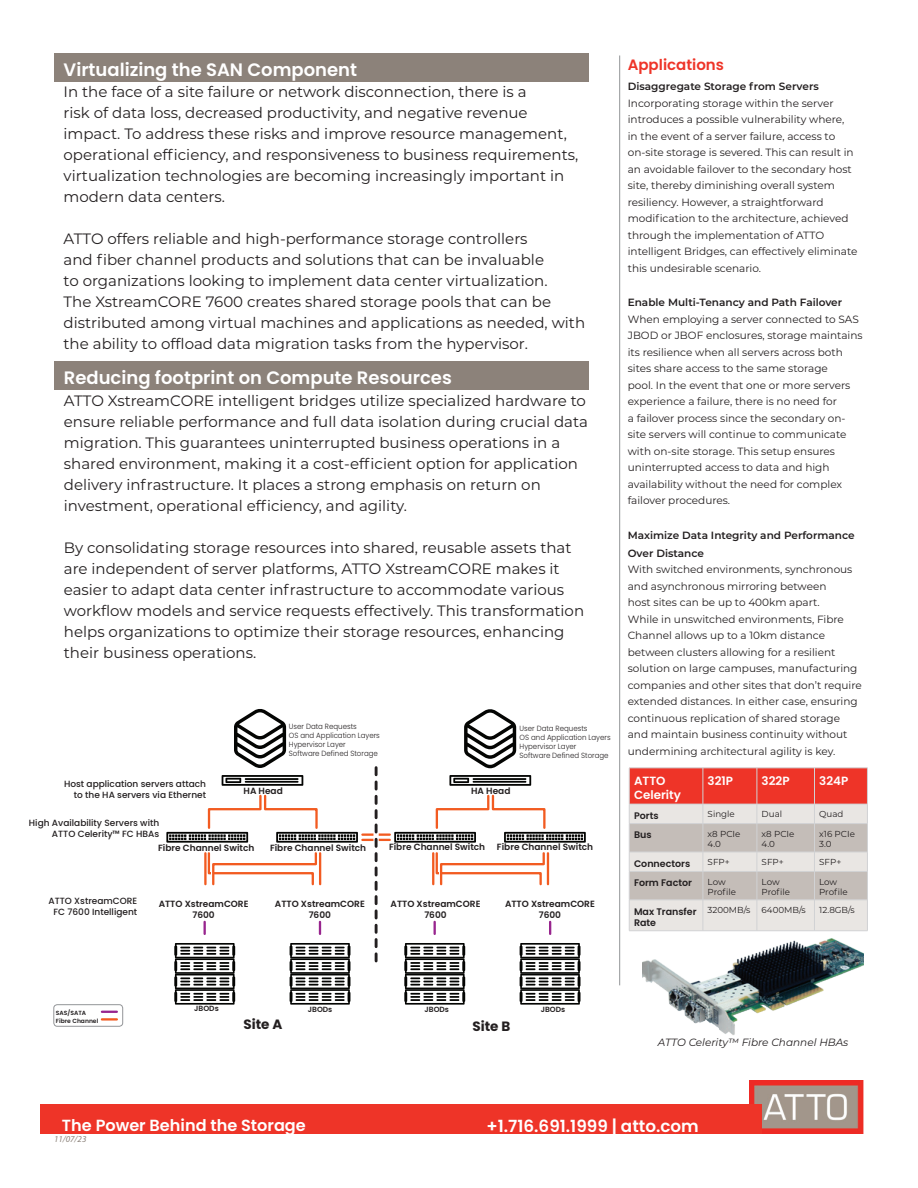
<style>
.page{position:relative;width:918px;height:1188px;background:#fff}
.page>*{position:absolute;margin:0;border:0;box-sizing:border-box;transform-origin:0 0}
.t1{font:600 18px "Poppins";color:#fff}
.t2{font:600 16.8px "Poppins";color:#fff}
.t3{font:600 16.05px "Poppins";color:#fff}
.t4{font:15px/21px "Montserrat";color:#231f20}
.t5{font:600 15px "Poppins";color:#ee3428}
.t6{font:700 13.5px "Poppins";color:#231f20}
.t7{font:600 11.85px/14.2px "Poppins";color:#fff}
.t8{font:10.5px/16.5px "Montserrat";color:#231f20}
.t9{font:600 10.5px/18px "Montserrat";color:#231f20}
.t10{font:italic 10.5px "Montserrat";color:#231f20}
.t11{font:600 9.45px/11.4px "Poppins";color:#231f20}
.t12{font:600 9px/10.8px "Poppins";color:#231f20;text-align:center}
.t13{font:500 9px/10.8px "Poppins";color:#231f20;text-align:right}
.t14{font:italic 9px "Myriad Pro";color:#8c827a}
.t15{font:8.7px/10.5px "Montserrat";color:#231f20}
.t16{font:300 7.5px/9px "Poppins";color:#231f20;scale:.94 1}
.t17{font:600 7.5px "Poppins";color:#231f20}
.t18{font:600 6px/8.2px "Poppins";color:#231f20}
</style>
<div class="page">
<img style="left:749px;top:1081px;width:115px;height:53px">
<div style="left:40px;top:1104px;width:722px;height:30px;background:#ee3428"></div>
<hr style="left:619px;top:56px;width:1px;height:929px;background:#939598">
<div style="left:54px;top:53px;width:535px;height:29px;background:#8c827a"></div>
<div style="left:54px;top:361px;width:535px;height:29px;background:#8c827a"></div>
<svg style="left:629px;top:768px;width:239px;height:162px;background:#daa59f"></svg>
<hr style="left:629px;top:900px;width:74px;height:1px;background:#d1d2d4">
<hr style="left:629px;top:900px;width:1px;height:31px;background:#d1d2d4">
<hr style="left:814px;top:900px;width:54px;height:1px;background:#d1d2d4">
<hr style="left:867px;top:900px;width:1px;height:31px;background:#d1d2d4">
<hr style="left:629px;top:930px;width:74px;height:1px;background:#d1d2d4">
<hr style="left:814px;top:930px;width:54px;height:1px;background:#d1d2d4">
<svg style="left:174px;top:943px;width:61px;height:62px"></svg>
<svg style="left:290px;top:943px;width:60px;height:62px"></svg>
<svg style="left:204px;top:852px;width:118px;height:34px"></svg>
<svg style="left:204px;top:922px;width:2px;height:12px"></svg>
<svg style="left:222px;top:775px;width:81px;height:11px"></svg>
<hr style="left:245px;top:781px;width:54px;height:2px;background:#040503">
<hr style="left:245px;top:778px;width:54px;height:2px;background:#040503">
<svg style="left:319px;top:922px;width:2px;height:12px"></svg>
<svg style="left:404px;top:943px;width:61px;height:62px"></svg>
<svg style="left:520px;top:943px;width:61px;height:62px"></svg>
<svg style="left:434px;top:922px;width:2px;height:12px"></svg>
<svg style="left:549px;top:922px;width:2px;height:12px"></svg>
<svg style="left:432px;top:852px;width:118px;height:34px"></svg>
<hr style="left:362px;top:833px;width:28px;height:3px;background:#f25b21">
<hr style="left:362px;top:839px;width:28px;height:2px;background:#f25b21">
<svg style="left:373px;top:767px;width:6px;height:194px"></svg>
<svg style="left:375px;top:768px;width:3px;height:193px"></svg>
<svg style="left:166px;top:794px;width:192px;height:49px"></svg>
<svg style="left:449px;top:775px;width:82px;height:11px"></svg>
<hr style="left:473px;top:781px;width:53px;height:2px;background:#040503">
<hr style="left:473px;top:778px;width:53px;height:2px;background:#040503">
<svg style="left:394px;top:794px;width:192px;height:49px"></svg>
<div style="left:54px;top:1004px;width:69px;height:23px;border:1px solid #939598;border-radius:3px"></div>
<svg style="left:102px;top:1011px;width:15px;height:2px"></svg>
<hr style="left:102px;top:1018px;width:15px;height:3px;background:#f25b21">
<img style="left:643px;top:896px;width:221px;height:139px">
<svg style="left:234px;top:709px;width:52px;height:59px"></svg>
<svg style="left:464px;top:709px;width:52px;height:59px"></svg>
<p class="t1" style="left:64px;top:59px;width:295px">Virtualizing the SAN Component</p>
<p class="t5" style="left:628px;top:56px;width:98px">Applications</p>
<p class="t4" style="left:64px;top:80px;width:516px">In the face of a site failure or network disconnection, there is a<br>risk of data loss, decreased productivity, and negative revenue impact. To address these risks and improve resource management, operational efficiency, and responsiveness to business requirements, virtualization technologies are becoming increasingly important in modern data centers.</p>
<p class="t4" style="left:64px;top:227px;width:523px">ATTO offers reliable and high-performance storage controllers<br>and fiber channel products and solutions that can be invaluable<br>to organizations looking to implement data center virtualization.<br>The XstreamCORE 7600 creates shared storage pools that can be distributed among virtual machines and applications as needed, with the ability to offload data migration tasks from the hypervisor.</p>
<p class="t1" style="left:64px;top:367px;width:389px">Reducing footprint on Compute Resources</p>
<p class="t4" style="left:64px;top:390px;width:526px">ATTO XstreamCORE intelligent bridges utilize specialized hardware to ensure reliable performance and full data isolation during crucial data migration. This guarantees uninterrupted business operations in a shared environment, making it a cost-efficient option for application delivery infrastructure. It places a strong emphasis on return on investment, operational efficiency, and agility.</p>
<p class="t4" style="left:64px;top:537px;width:522px">By consolidating storage resources into shared, reusable assets that are independent of server platforms, ATTO XstreamCORE makes it easier to adapt data center infrastructure to accommodate various workflow models and service requests effectively. This transformation helps organizations to optimize their storage resources, enhancing their business operations.</p>
<p class="t9" style="left:628px;top:77px;width:193px">Disaggregate Storage from Servers</p>
<p class="t8" style="left:628px;top:94px;width:231px">Incorporating storage within the server introduces a possible vulnerability where,<br>in the event of a server failure, access to on-site storage is severed. This can result in an avoidable failover to the secondary host site, thereby diminishing overall system resiliency. However, a straightforward modification to the architecture, achieved through the implementation of ATTO intelligent Bridges, can effectively eliminate this undesirable scenario.</p>
<p class="t9" style="left:628px;top:293px;width:216px">Enable Multi-Tenancy and Path Failover</p>
<p class="t8" style="left:628px;top:310px;width:236px">When employing a server connected to SAS JBOD or JBOF enclosures, storage maintains its resilience when all servers across both sites share access to the same storage<br>pool. In the event that one or more servers experience a failure, there is no need for<br>a failover process since the secondary on&shy;site servers will continue to communicate with on-site storage. This setup ensures uninterrupted access to data and high availability without the need for complex failover procedures.</p>
<p class="t9" style="left:628px;top:525px;width:228px">Maximize Data Integrity and Performance<br>Over Distance</p>
<p class="t8" style="left:628px;top:561px;width:236px">With switched environments, synchronous and asynchronous mirroring between<br>host sites can be up to 400km apart.<br>While in unswitched environments, Fibre Channel allows up to a 10km distance between clusters allowing for a resilient solution on large campuses, manufacturing companies and other sites that don’t require extended distances. In either case, ensuring continuous replication of shared storage and maintain business continuity without undermining architectural agility is key.</p>
<p class="t16" style="left:289px;top:722px;width:98px">User Data Requests<br>OS and Application Layers<br>Hypervisor Layer<br>Software Defined Storage</p>
<p class="t16" style="left:520px;top:723px;width:98px">User Data Requests<br>OS and Application Layers<br>Hypervisor Layer<br>Software Defined Storage</p>
<p class="t13" style="left:64px;top:779px;width:144px">Host application servers attach to the HA servers via Ethernet</p>
<p class="t13" style="left:29px;top:818px;width:132px">High Availability Servers with<br>ATTO Celerity™ FC HBAs</p>
<p class="t12" style="left:244px;top:786px;width:41px">HA Head</p>
<p class="t12" style="left:471px;top:786px;width:41px">HA Head</p>
<p class="t13" style="left:48px;top:896px;width:90px;text-align:center">ATTO XstreamCORE<br>FC 7600 Intelligent</p>
<p class="t12" style="left:158px;top:842px;width:98px">Fibre Channel Switch</p>
<p class="t12" style="left:270px;top:843px;width:98px">Fibre Channel Switch</p>
<p class="t12" style="left:389px;top:841px;width:98px">Fibre Channel Switch</p>
<p class="t12" style="left:497px;top:842px;width:98px">Fibre Channel Switch</p>
<p class="t12" style="left:159px;top:898px;width:91px">ATTO XstreamCORE<br>7600</p>
<p class="t12" style="left:275px;top:898px;width:91px">ATTO XstreamCORE<br>7600</p>
<p class="t12" style="left:391px;top:898px;width:91px">ATTO XstreamCORE<br>7600</p>
<p class="t12" style="left:505px;top:898px;width:91px">ATTO XstreamCORE<br>7600</p>
<p class="t18" style="left:56px;top:1009px;width:44px">SAS/SATA<br>Fibre Channel</p>
<p class="t17" style="left:194px;top:1004px;width:26px">JBODs</p>
<p class="t17" style="left:308px;top:1005px;width:26px">JBODs</p>
<p class="t17" style="left:425px;top:1005px;width:26px">JBODs</p>
<p class="t17" style="left:541px;top:1005px;width:26px">JBODs</p>
<p class="t6" style="left:244px;top:1017px;width:40px">Site A</p>
<p class="t6" style="left:472px;top:1018px;width:39px">Site B</p>
<p class="t7" style="left:634px;top:774px;width:49px">ATTO<br>Celerity</p>
<p class="t7" style="left:708px;top:774px;width:27px">321P</p>
<p class="t7" style="left:762px;top:774px;width:29px">322P</p>
<p class="t7" style="left:819px;top:774px;width:31px">324P</p>
<p class="t11" style="left:634px;top:810px;width:26px">Ports</p>
<p class="t15" style="left:708px;top:809px;width:29px">Single</p>
<p class="t15" style="left:762px;top:809px;width:22px">Dual</p>
<p class="t15" style="left:819px;top:809px;width:26px">Quad</p>
<p class="t11" style="left:634px;top:829px;width:19px">Bus</p>
<p class="t15" style="left:708px;top:828px;width:34px">x8 PCIe<br>4.0</p>
<p class="t15" style="left:762px;top:828px;width:34px">x8 PCIe<br>4.0</p>
<p class="t15" style="left:819px;top:828px;width:37px">x16 PCIe<br>3.0</p>
<p class="t11" style="left:634px;top:858px;width:58px">Connectors</p>
<p class="t15" style="left:708px;top:857px;width:24px">SFP+</p>
<p class="t15" style="left:762px;top:857px;width:24px">SFP+</p>
<p class="t15" style="left:819px;top:857px;width:24px">SFP+</p>
<p class="t11" style="left:634px;top:877px;width:59px">Form Factor</p>
<p class="t15" style="left:708px;top:876px;width:30px">Low<br>Profile</p>
<p class="t15" style="left:762px;top:876px;width:30px">Low<br>Profile</p>
<p class="t15" style="left:819px;top:876px;width:30px">Low<br>Profile</p>
<p class="t11" style="left:634px;top:906px;width:64px">Max Transfer<br>Rate</p>
<p class="t15" style="left:708px;top:904px;width:44px">3200MB/s</p>
<p class="t15" style="left:762px;top:904px;width:46px">6400MB/s</p>
<p class="t15" style="left:819px;top:904px;width:37px">12.8GB/s</p>
<p class="t10" style="left:658px;top:1035px;width:192px">ATTO Celerity™ Fibre Channel HBAs</p>
<p class="t3" style="left:62px;top:1116px;width:245px">The Power Behind the Storage</p>
<p class="t2" style="left:487px;top:1116px;width:214px">+1.716.691.1999 | atto.com</p>
<p class="t14" style="left:54px;top:1133px;width:34px">11/07/23</p>
</div>
